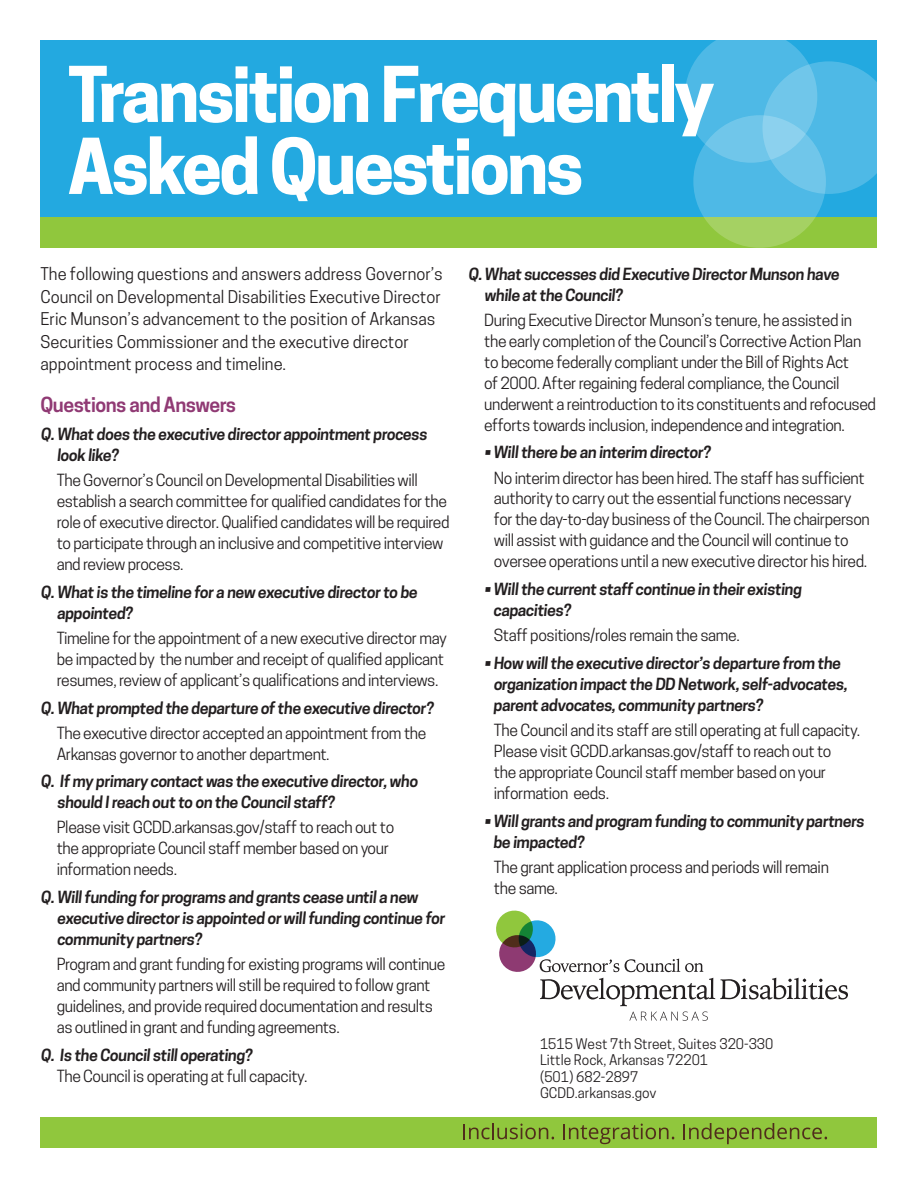
<style>
.page{position:relative;width:918px;height:1188px;background:#fff}
.page>*{position:absolute;margin:0;border:0;box-sizing:border-box;transform-origin:0 0}
.t1{font:700 72px/72px "Cooper Hewitt";letter-spacing:-.04em;color:#fff}
.t2{font:600 19.5px "Cooper Hewitt";letter-spacing:-.025em;color:#903a74}
.t3{font:16.5px/22.5px "Cooper Hewitt";color:#231f20}
.t4{font:15.75px/21px "Cooper Hewitt";letter-spacing:-.025em;color:#231f20}
.t5{font:600 15.75px/21px "Cooper Hewitt";color:#231f20}
.t6{font:13.8px/16.5px "Cooper Hewitt";color:#231f20}
</style>
<div class="page">
<div style="left:40px;top:40px;width:838px;height:207px;background:#23a9e0"></div>
<div style="left:40px;top:1117px;width:838px;height:31px;background:#90c73d"></div>
<div style="left:40px;top:217px;width:838px;height:31px;background:#90c73d"></div>
<svg style="left:693px;top:115px;width:133px;height:133px;background:#66bfc0"></svg>
<svg style="left:685px;top:30px;width:132px;height:133px;background:#5cbee7"></svg>
<svg style="left:762px;top:61px;width:133px;height:133px;background:#6bc4e9"></svg>
<svg style="left:463px;top:1123px;width:91px;height:16px"></svg>
<svg style="left:563px;top:1124px;width:111px;height:20px"></svg>
<svg style="left:683px;top:1123px;width:144px;height:21px"></svg>
<svg style="left:496px;top:911px;width:352px;height:110px"></svg>
<h1 class="t1" style="left:68px;top:59px;width:648px">Transition Frequently<br>Asked Questions</h1>
<p class="t3" style="left:40px;top:263px;width:404px">The following questions and answers address Governor’s Council on Developmental Disabilities Executive Director Eric Munson’s advancement to the position of Arkansas Securities Commissioner and the executive director appointment process and timeline.</p>
<p class="t2" style="left:40px;top:393px;width:197px">Questions and Answers</p>
<p class="t5" style="left:57px;top:424px;width:374px;text-indent:-16px">Q.What does the executive director appointment process look like?</p>
<p class="t4" style="left:57px;top:470px;width:394px">The Governor’s Council on Developmental Disabilities will establish a search committee for qualified candidates for the role of executive director. Qualified candidates will be required to participate through an inclusive and competitive interview and review process.</p>
<p class="t5" style="left:57px;top:581px;width:364px;text-indent:-16px">Q.What is the timeline for a new executive director to be appointed?</p>
<p class="t4" style="left:57px;top:627px;width:392px">Timeline for the appointment of a new executive director may be impacted by the number and receipt of qualified applicant resumes, review of applicant’s qualifications and interviews.</p>
<p class="t5" style="left:40px;top:697px;width:396px">Q.What prompted the departure of the executive director?</p>
<p class="t4" style="left:57px;top:722px;width:371px">The executive director accepted an appointment from the<br>Arkansas governor to another department.</p>
<p class="t5" style="left:57px;top:771px;width:364px;text-indent:-16px">Q. If my primary contact was the executive director,who should Ireach out to on the Councilstaff?</p>
<p class="t4" style="left:57px;top:817px;width:339px">Please visit GCDD.arkansas.gov/staff to reach out to the appropriate Council staff member based on your information needs.</p>
<p class="t5" style="left:57px;top:887px;width:392px;text-indent:-16px">Q.Willfunding for programs and grants cease untila new executive director is appointed or willfunding continue for community partners?</p>
<p class="t4" style="left:57px;top:954px;width:390px">Program and grant funding for existing programs will continue and community partners will still be required to follow grant guidelines, and provide required documentation and results as outlined in grant and funding agreements.</p>
<p class="t5" style="left:40px;top:1045px;width:215px">Q. Is the Councilstilloperating?</p>
<p class="t4" style="left:57px;top:1066px;width:252px">The Council is operating at full capacity.</p>
<p class="t5" style="left:484px;top:263px;width:359px;text-indent:-16px">Q.What successes did Executive Director Munson have while at the Council?</p>
<p class="t4" style="left:484px;top:309px;width:393px">During Executive Director Munson’s tenure, he assisted in the early completion of the Council’s Corrective Action Plan to become federally compliant under the Bill of Rights Act<br>of 2000. After regaining federal compliance, the Council underwent a reintroduction to its constituents and refocused efforts towards inclusion, independence and integration.</p>
<p class="t5" style="left:484px;top:442px;width:230px">• Willthere be an interim director?</p>
<p class="t4" style="left:494px;top:467px;width:377px">No interim director has been hired. The staff has sufficient authority to carry out the essential functions necessary for the day-to-day business of the Council. The chairperson will assist with guidance and the Council will continue to oversee operations until a new executive director his hired.</p>
<p class="t5" style="left:493px;top:579px;width:312px;text-indent:-9px">• Willthe current staff continue in their existing capacities?</p>
<p class="t4" style="left:494px;top:625px;width:247px">Staff positions/roles remain the same.</p>
<p class="t5" style="left:493px;top:653px;width:357px;text-indent:-9px">• How willthe executive director’s departure from the organization impact the DD Network,self-advocates, parent advocates,community partners?</p>
<p class="t4" style="left:494px;top:720px;width:368px">The Council and its staff are still operating at full capacity.<br>Please visit GCDD.arkansas.gov/staff to reach out to<br>the appropriate Council staff member based on your information eeds.</p>
<p class="t5" style="left:493px;top:811px;width:374px;text-indent:-9px">• Willgrants and program funding to community partners be impacted?</p>
<p class="t4" style="left:494px;top:857px;width:337px">The grant application process and periods will remain the same.</p>
<p class="t6" style="left:540px;top:1035px;width:235px">1515 West 7th Street, Suites 320-330<br>Little Rock, Arkansas 72201<br>(501) 682-2897<br>GCDD.arkansas.gov</p>
</div>
